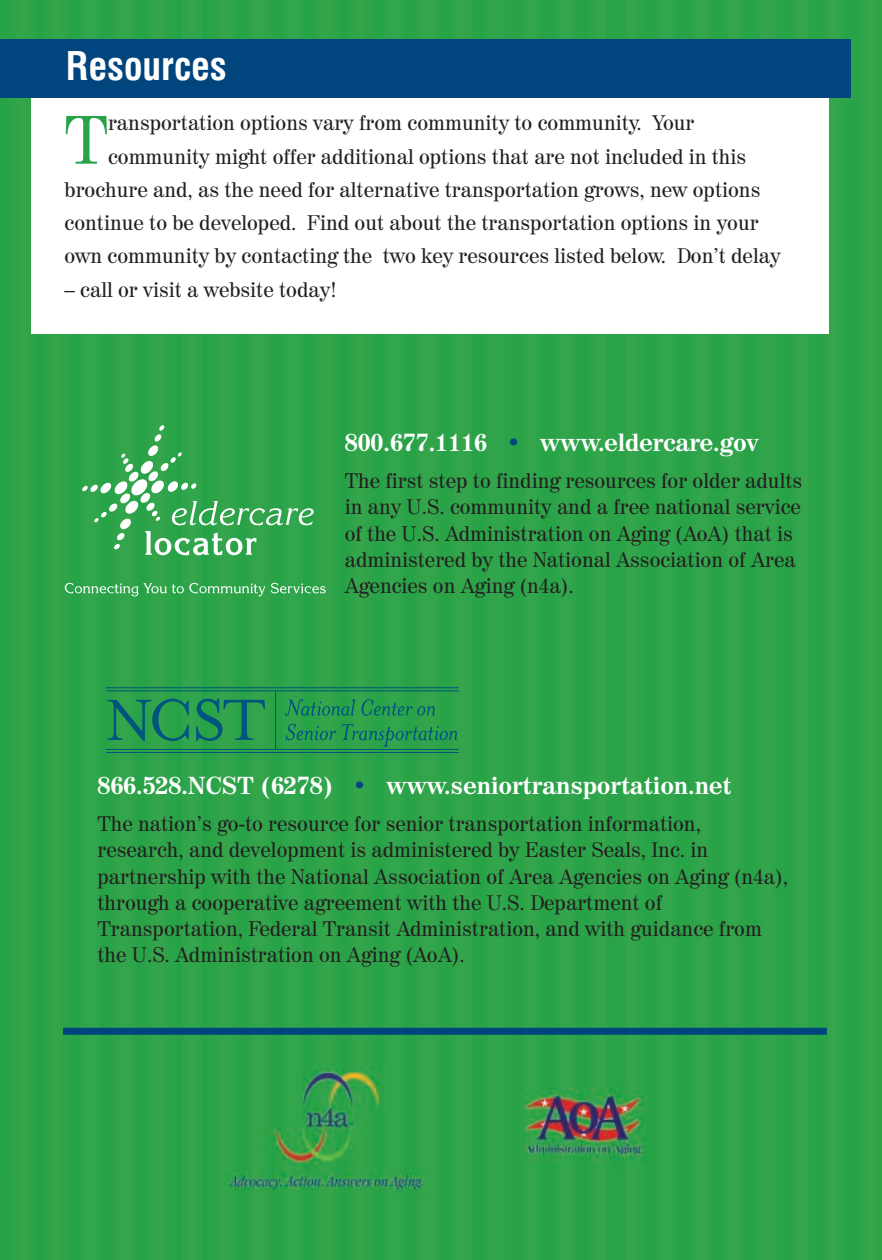
<style>
.page{position:relative;width:882px;height:1260px;background:#fff}
.page>*{position:absolute;margin:0;border:0;box-sizing:border-box;transform-origin:0 0}
.t1{font:68.08px "Century 725 BT";color:#29a347}
.t2{font:700 condensed 38.5px "Swiss 721 BT";color:#fff}
.t3{font:700 24.5px "Century 725 BT";color:#fff}
.t4{font:21px/26.2px "Century 725 BT";color:#231f20}
.s1{color:#01457f}
</style>
<div class="page">
<div style="left:1px;top:0;width:881px;height:1260px;background:#2ea349"></div>
<img style="left:0;top:1177px;width:1px;height:83px">
<svg style="left:82px;top:425px;width:232px;height:130px;background:#46ae5f"></svg>
<svg style="left:65px;top:583px;width:261px;height:13px;background:#55b56c"></svg>
<svg style="left:107px;top:699px;width:82px;height:42px;background:#218e57"></svg>
<svg style="left:196px;top:698px;width:69px;height:43px;background:#228e57"></svg>
<hr style="left:275px;top:691px;width:1px;height:58px;background:#005480">
<hr style="left:106px;top:687px;width:353px;height:1px;background:#005480">
<hr style="left:106px;top:690px;width:353px;height:1px;background:#005480">
<hr style="left:106px;top:749px;width:353px;height:1px;background:#005480">
<hr style="left:106px;top:752px;width:353px;height:1px;background:#005480">
<svg style="left:286px;top:724px;width:172px;height:22px;background:#269751"></svg>
<svg style="left:285px;top:699px;width:70px;height:17px"></svg>
<svg style="left:361px;top:699px;width:74px;height:17px"></svg>
<div style="left:32px;top:60px;width:798px;height:273px;background:#fff"></div>
<div style="left:63px;top:1028px;width:764px;height:7px;background:#01457f"></div>
<div style="left:0;top:40px;width:850px;height:58px;background:#01457f"></div>
<h2 class="t2" style="left:66px;top:51px;width:163px">Resources</h2>
<h1 class="t1" style="left:65px;top:116px;width:45px">T</h1>
<p class="t4" style="left:108px;top:112px;width:588px">ransportation options vary from community to community. Your</p>
<p class="t4" style="left:108px;top:145px;width:640px">community might offer additional options that are not included in this</p>
<p class="t4" style="left:65px;top:179px;width:697px">brochure and, as the need for alternative transportation grows, new options</p>
<p class="t4" style="left:65px;top:212px;width:696px">continue to be developed. Find out about the transportation options in your</p>
<p class="t4" style="left:65px;top:245px;width:718px">own community by contacting the two key resources listed below. Don’t delay</p>
<p class="t4" style="left:65px;top:278px;width:274px">– call or visit a website today!</p>
<p class="t3" style="left:345px;top:434px;width:416px">800.677.1116 <span class="s1">•</span> www.eldercare.gov</p>
<p class="t4" style="left:345px;top:470px;width:459px">The first step to finding resources for older adults in any U.S. community and a free national service of the U.S. Administration on Aging (AoA) that is administered by the National Association of Area Agencies on Aging (n4a).</p>
<p class="t3" style="left:97px;top:777px;width:636px">866.528.NCST (6278) <span class="s1">•</span> www.seniortransportation.net</p>
<p class="t4" style="left:97px;top:813px;width:692px">The nation’s go-to resource for senior transportation information, research, and development is administered by Easter Seals, Inc. in partnership with the National Association of Area Agencies on Aging (n4a), through a cooperative agreement with the U.S. Department of Transportation, Federal Transit Administration, and with guidance from the U.S. Administration on Aging (AoA).</p>
</div>
